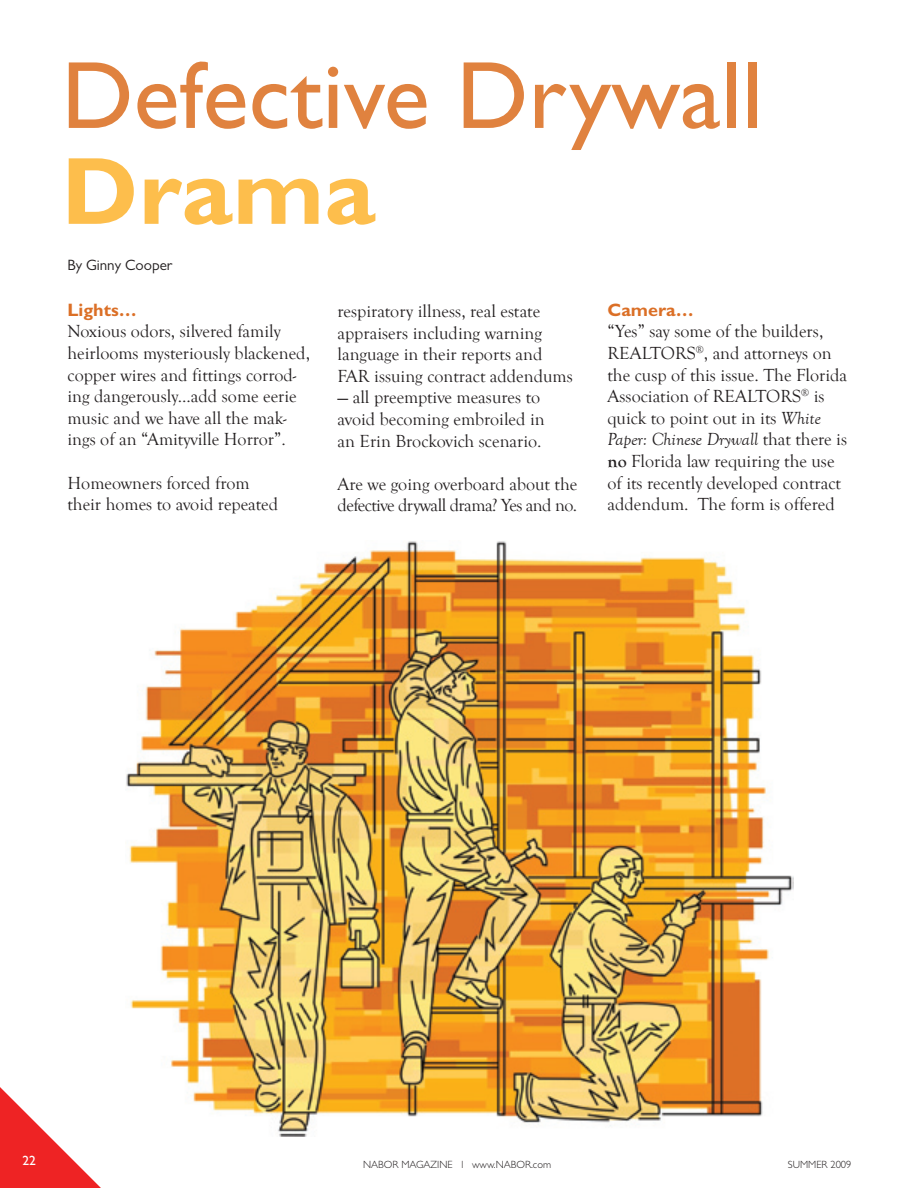
<style>
.page{position:relative;width:918px;height:1188px;background:#fff}
.page>*{position:absolute;margin:0;border:0;box-sizing:border-box;transform-origin:0 0}
.t1{font:96px "Gill Sans";color:#e0823f}
.t2{font:700 96px "Gill Sans";color:#fdbe4c}
.t3{font:18px/21.6px "Goudy Old Style T";color:#231f20}
.t4{font:18px/21.6px "Goudy Old Style T";letter-spacing:-.02em;color:#231f20}
.t5{font:700 18px "Gill Sans";color:#db6f26}
.t6{font:15px "Gill Sans";color:#231f20}
.t7{font:13.5px "Gill Sans";color:#fff}
.t8{font:300 10.5px "Gill Sans";color:#231f20}
.s1{font-style:italic}
.s2{font-weight:700}
</style>
<div class="page">
<img style="left:126px;top:541px;width:668px;height:596px">
<svg style="left:0;top:1087px;width:101px;height:101px"></svg>
<h1 class="t1" style="left:62px;top:40px;width:703px">Defective Drywall</h1>
<h1 class="t2" style="left:62px;top:135px;width:315px">Drama</h1>
<p class="t6" style="left:68px;top:256px;width:106px">By Ginny Cooper</p>
<p class="t3" style="left:338px;top:301px;width:237px">respiratory illness, real estate appraisers including warning language in their reports and<br>FAR issuing contract addendums</p>
<p class="t3" style="left:338px;top:387px;width:209px">— all preemptive measures to avoid becoming embroiled in an Erin Brockovich scenario.</p>
<p class="t4" style="left:338px;top:473px;width:241px">Are we going overboard about the defective drywall drama? Yes and no.</p>
<p class="t5" style="left:68px;top:299px;width:71px">Lights…</p>
<p class="t3" style="left:68px;top:321px;width:244px">Noxious odors, silvered family heirlooms mysteriously blackened, copper wires and fittings corrod&shy;ing dangerously...add some eerie music and we have all the mak&shy;ings of an “Amityville Horror”.</p>
<p class="t3" style="left:68px;top:472px;width:212px">Homeowners forced from their homes to avoid repeated</p>
<p class="t5" style="left:608px;top:299px;width:88px">Camera…</p>
<p class="t3" style="left:607px;top:321px;width:241px">“Yes” say some of the builders,<br>REALTORS<sup>®</sup>, and attorneys on the cusp of this issue. The Florida<br>Association of REALTORS<sup>®</sup> is quick to point out in its <span class="s1">White<br>Paper: Chinese Drywall</span> that there is <span class="s2">no</span> Florida law requiring the use of its recently developed contract addendum. The form is offered</p>
<p class="t7" style="left:23px;top:1152px;width:15px">22</p>
<p class="t8" style="left:363px;top:1159px;width:141px">NABOR MAGAZINE L WWW.NABO</p>
<p class="t8" style="left:525px;top:1159px;width:28px">R.COM</p>
<p class="t8" style="left:788px;top:1159px;width:65px">SUMMER 2009</p>
</div>
